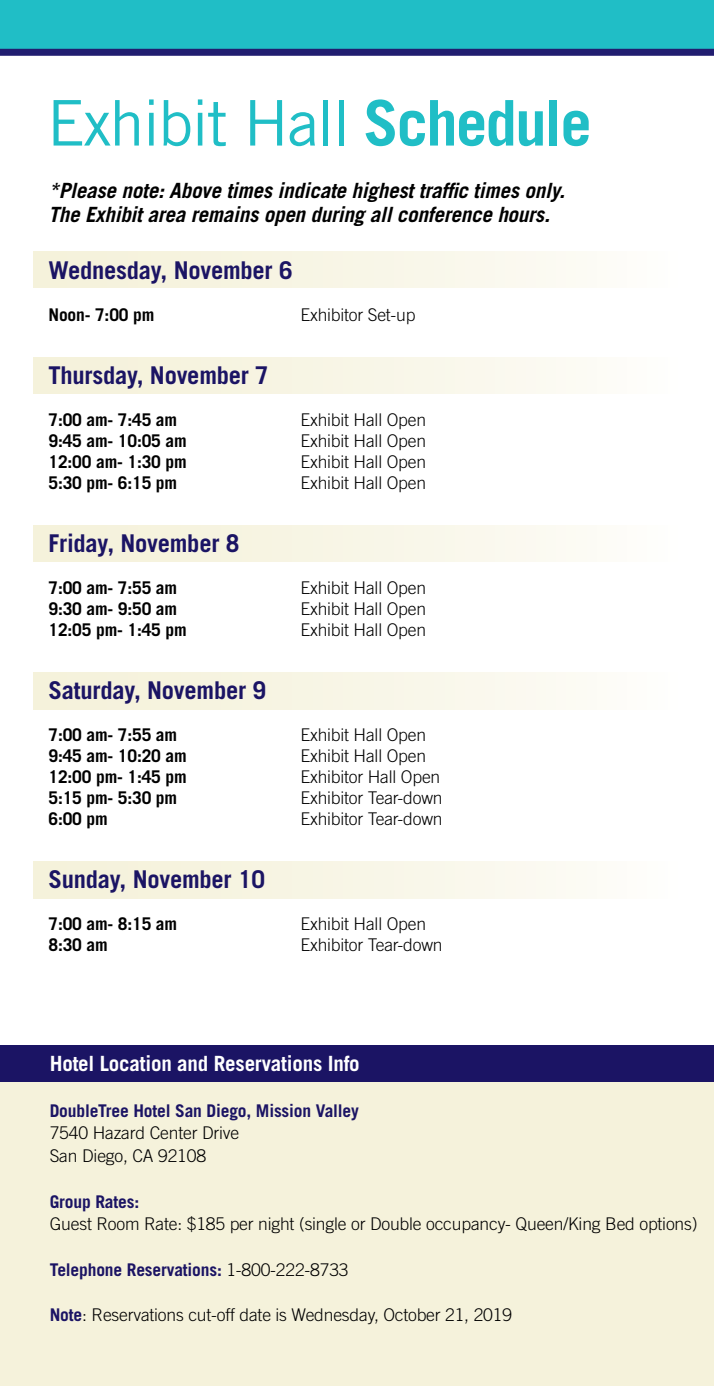
<style>
.page{position:relative;width:714px;height:1386px;background:#fff}
.page>*{position:absolute;margin:0;border:0;box-sizing:border-box;transform-origin:0 0}
.t1{font:63px "Trade Gothic";letter-spacing:-.03em;color:#20bec6}
.t2{font:700 24.5px "Trade Gothic";letter-spacing:-.01em;color:#1b1464}
.t3{font:italic 700 21px/24.5px "Trade Gothic";letter-spacing:-.01em;color:#000}
.t4{font:700 21px "Trade Gothic";letter-spacing:-.01em;color:#fff}
.t5{font:300 17.5px/22.8px "Trade Gothic";letter-spacing:-.01em;color:#000}
.t6{font:700 17.5px "Trade Gothic";letter-spacing:-.01em;color:#000}
.t7{font:700 17.5px "Trade Gothic";letter-spacing:-.01em;color:#1b1464}
.s1{font-weight:700}
.s2{font-weight:300;color:#000}
.s3{font-weight:700;color:#1b1464}
</style>
<div class="page">
<div style="left:0;top:0;width:714px;height:51px;background:#20bec6"></div>
<div style="left:0;top:49px;width:714px;height:7px;background:#211d70"></div>
<div style="left:0;top:1047px;width:714px;height:339px;background:#f5f2db"></div>
<div style="left:0;top:1046px;width:714px;height:36px;background:#1b1464"></div>
<div style="left:33px;top:862px;width:647px;height:36px;background:linear-gradient(to right,#f4f0d7,#fdfdf9)"></div>
<div style="left:33px;top:252px;width:647px;height:36px;background:linear-gradient(to right,#f4f0d7,#fdfdf9)"></div>
<div style="left:33px;top:673px;width:647px;height:36px;background:linear-gradient(to right,#f4f0d7,#fdfdf9)"></div>
<div style="left:33px;top:525px;width:647px;height:37px;background:linear-gradient(to right,#f4f0d7,#fdfdf9)"></div>
<div style="left:33px;top:357px;width:647px;height:37px;background:linear-gradient(to right,#f4f0d7,#fdfdf9)"></div>
<h1 class="t1" style="left:47px;top:85px;width:547px">Exhibit Hall <span class="s1">Schedule</span></h1>
<p class="t3" style="left:49px;top:178px;width:518px">*Please note: Above times indicate highest traffic times only.<br>The Exhibit area remains open during all conference hours.</p>
<h2 class="t2" style="left:49px;top:256px;width:246px">Wednesday, November 6</h2>
<p class="t6" style="left:49px;top:304px;width:107px">Noon- 7:00 pm</p>
<p class="t5" style="left:301px;top:304px;width:117px">Exhibitor Set-up</p>
<h2 class="t2" style="left:49px;top:361px;width:222px">Thursday, November 7</h2>
<p class="t6" style="left:49px;top:409px;width:130px">7:00 am- 7:45 am</p>
<p class="t5" style="left:301px;top:409px;width:127px">Exhibit Hall Open</p>
<p class="t6" style="left:49px;top:430px;width:140px">9:45 am- 10:05 am</p>
<p class="t5" style="left:301px;top:430px;width:127px">Exhibit Hall Open</p>
<p class="t6" style="left:49px;top:451px;width:140px">12:00 am- 1:30 pm</p>
<p class="t5" style="left:301px;top:451px;width:127px">Exhibit Hall Open</p>
<p class="t6" style="left:49px;top:472px;width:130px">5:30 pm- 6:15 pm</p>
<p class="t5" style="left:301px;top:472px;width:127px">Exhibit Hall Open</p>
<h2 class="t2" style="left:49px;top:529px;width:192px">Friday, November 8</h2>
<p class="t6" style="left:49px;top:577px;width:130px">7:00 am- 7:55 am</p>
<p class="t5" style="left:301px;top:577px;width:127px">Exhibit Hall Open</p>
<p class="t6" style="left:49px;top:598px;width:130px">9:30 am- 9:50 am</p>
<p class="t5" style="left:301px;top:598px;width:127px">Exhibit Hall Open</p>
<p class="t6" style="left:49px;top:619px;width:140px">12:05 pm- 1:45 pm</p>
<p class="t5" style="left:301px;top:619px;width:127px">Exhibit Hall Open</p>
<h2 class="t2" style="left:49px;top:676px;width:219px">Saturday, November 9</h2>
<p class="t6" style="left:49px;top:724px;width:130px">7:00 am- 7:55 am</p>
<p class="t5" style="left:301px;top:724px;width:127px">Exhibit Hall Open</p>
<p class="t6" style="left:49px;top:745px;width:140px">9:45 am- 10:20 am</p>
<p class="t5" style="left:301px;top:745px;width:127px">Exhibit Hall Open</p>
<p class="t6" style="left:49px;top:766px;width:140px">12:00 pm- 1:45 pm</p>
<p class="t5" style="left:301px;top:766px;width:141px">Exhibitor Hall Open</p>
<p class="t6" style="left:49px;top:787px;width:130px">5:15 pm- 5:30 pm</p>
<p class="t5" style="left:301px;top:787px;width:144px">Exhibitor Tear-down</p>
<p class="t6" style="left:49px;top:808px;width:61px">6:00 pm</p>
<p class="t5" style="left:301px;top:808px;width:144px">Exhibitor Tear-down</p>
<h2 class="t2" style="left:49px;top:865px;width:218px">Sunday, November 10</h2>
<p class="t6" style="left:49px;top:913px;width:130px">7:00 am- 8:15 am</p>
<p class="t5" style="left:301px;top:913px;width:127px">Exhibit Hall Open</p>
<p class="t6" style="left:49px;top:934px;width:61px">8:30 am</p>
<p class="t5" style="left:301px;top:934px;width:144px">Exhibitor Tear-down</p>
<p class="t4" style="left:50px;top:1051px;width:312px">Hotel Location and Reservations Info</p>
<p class="t7" style="left:50px;top:1100px;width:311px">DoubleTree Hotel San Diego, Mission Valley</p>
<p class="t5" style="left:50px;top:1122px;width:191px">7540 Hazard Center Drive<br>San Diego, CA 92108</p>
<p class="t7" style="left:50px;top:1191px;width:91px">Group Rates:</p>
<p class="t5" style="left:50px;top:1213px;width:649px">Guest Room Rate: $185 per night (single or Double occupancy- Queen/King Bed options)</p>
<p class="t7" style="left:50px;top:1259px;width:300px">Telephone Reservations: <span class="s2">1-800-222-8733</span></p>
<p class="t5" style="left:50px;top:1304px;width:464px"><span class="s3">Note</span>: Reservations cut-off date is Wednesday, October 21, 2019</p>
</div>
